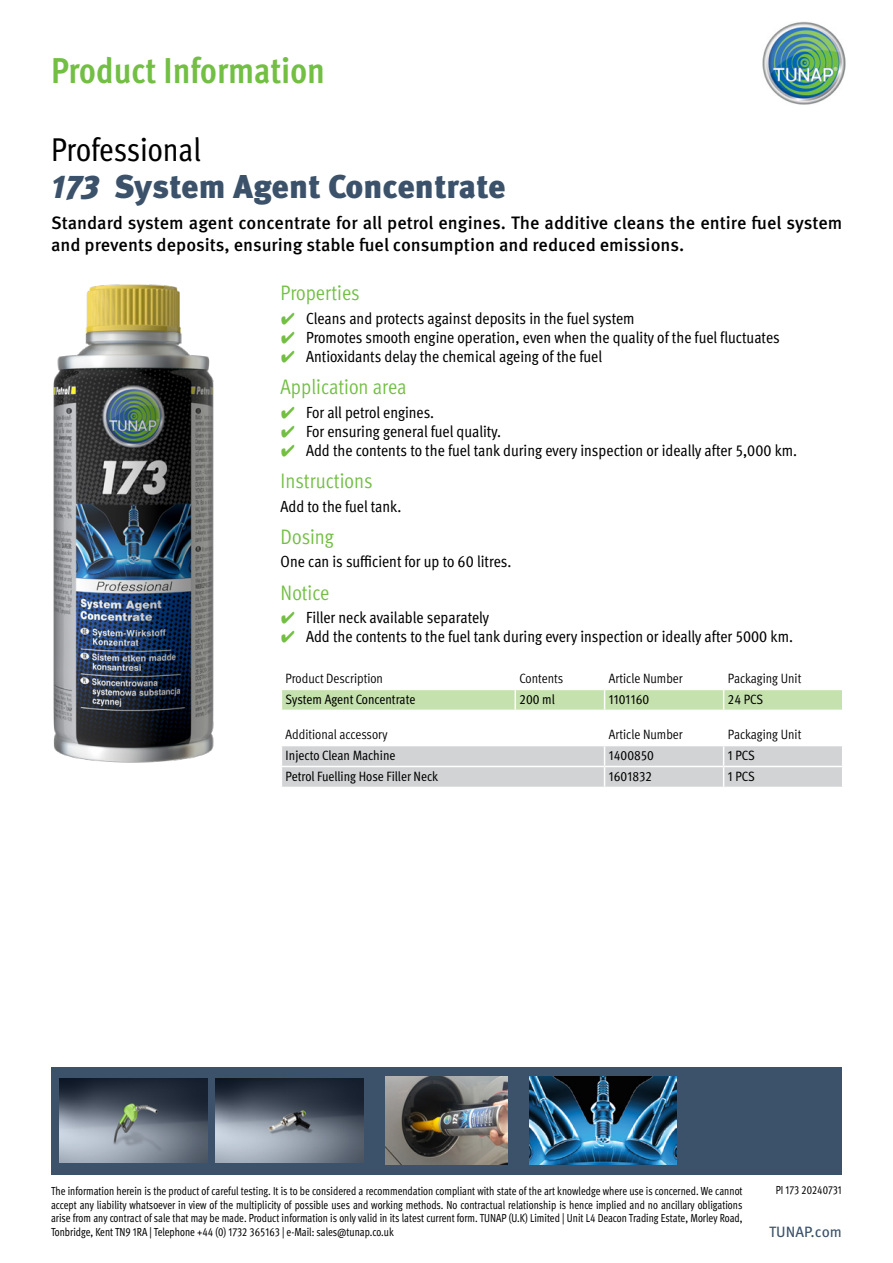
<style>
.page{position:relative;width:893px;height:1263px;background:#fff}
.page>*{position:absolute;margin:0;border:0;box-sizing:border-box;transform-origin:0 0}
.t1{font:700 condensed 36px "Meta Pro";color:#72bf44}
.t2{font:900 33px "Meta Pro";letter-spacing:-.005em;color:#3b526a}
.t3{font:condensed 33px "Meta Pro";letter-spacing:-.005em;color:#000}
.t4{font:condensed 21px "Meta Pro";color:#72bf44}
.t5{font:500 18px/21.6px "Meta Pro";color:#000}
.t6{font:condensed 16.2px "Meta Pro";color:#000}
.t7{font:15px "Meta Pro";color:#3b526a}
.t8{font:condensed 13.5px "Meta Pro";color:#000}
.t9{font:condensed 13.5px "Meta Pro";color:#000}
.t10{font:condensed 11.7px/13.5px "Meta Pro";color:#000;text-align:justify;scale:.92 1}
.s1{font-style:italic}
.s2{font-family:"Wuerth Global";font-stretch:normal;color:#72bf44}
</style>
<div class="page">
<img style="left:762px;top:21px;width:84px;height:84px">
<div style="left:51px;top:1068px;width:790px;height:107px;background:#3b526a"></div>
<img style="left:59px;top:1079px;width:148px;height:83px">
<img style="left:216px;top:1079px;width:148px;height:83px">
<img style="left:385px;top:1076px;width:122px;height:89px">
<img style="left:529px;top:1076px;width:147px;height:89px">
<img style="left:53px;top:284px;width:161px;height:479px">
<svg style="left:281px;top:689px;width:562px;height:21px;background:#c9e3b4"></svg>
<svg style="left:282px;top:746px;width:560px;height:41px;background:#d3d5d6"></svg>
<h1 class="t1" style="left:51px;top:43px;width:275px">Product Information</h1>
<h2 class="t3" style="left:51px;top:125px;width:151px">Professional</h2>
<h2 class="t2" style="left:51px;top:161px;width:456px"><span class="s1">173</span> System Agent Concentrate</h2>
<h3 class="t5" style="left:51px;top:211px;width:793px">Standard system agent concentrate for all petrol engines. The additive cleans the entire fuel system and prevents deposits, ensuring stable fuel consumption and reduced emissions.</h3>
<h3 class="t4" style="left:281px;top:278px;width:81px">Properties</h3>
<h3 class="t6" style="left:281px;top:306px;width:355px"><span class="s2">✔</span> Cleans and protects against deposits in the fuel system</h3>
<h3 class="t6" style="left:281px;top:325px;width:501px"><span class="s2">✔</span> Promotes smooth engine operation, even when the quality of the fuel fluctuates</h3>
<h3 class="t6" style="left:281px;top:344px;width:323px"><span class="s2">✔</span> Antioxidants delay the chemical ageing of the fuel</h3>
<h3 class="t4" style="left:281px;top:372px;width:128px">Application area</h3>
<h3 class="t6" style="left:281px;top:400px;width:155px"><span class="s2">✔</span> For all petrol engines.</h3>
<h3 class="t6" style="left:281px;top:419px;width:222px"><span class="s2">✔</span> For ensuring general fuel quality.</h3>
<h3 class="t6" style="left:281px;top:438px;width:518px"><span class="s2">✔</span> Add the contents to the fuel tank during every inspection or ideally after 5,000 km.</h3>
<h3 class="t4" style="left:281px;top:466px;width:94px">Instructions</h3>
<h3 class="t6" style="left:281px;top:494px;width:122px">Add to the fuel tank.</h3>
<h3 class="t4" style="left:281px;top:521px;width:55px">Dosing</h3>
<h3 class="t6" style="left:281px;top:550px;width:232px">One can is sufficient for up to 60 litres.</h3>
<h3 class="t4" style="left:281px;top:577px;width:50px">Notice</h3>
<h3 class="t6" style="left:281px;top:605px;width:210px"><span class="s2">✔</span> Filler neck available separately</h3>
<h3 class="t6" style="left:281px;top:624px;width:514px"><span class="s2">✔</span> Add the contents to the fuel tank during every inspection or ideally after 5000 km.</h3>
<p class="t9" style="left:286px;top:668px;width:99px">Product Description</p>
<p class="t9" style="left:519px;top:668px;width:45px">Contents</p>
<p class="t9" style="left:609px;top:668px;width:75px">Article Number</p>
<p class="t9" style="left:728px;top:668px;width:75px">Packaging Unit</p>
<p class="t8" style="left:286px;top:689px;width:131px">System Agent Concentrate</p>
<p class="t8" style="left:519px;top:689px;width:37px">200 ml</p>
<p class="t8" style="left:609px;top:689px;width:42px">1101160</p>
<p class="t8" style="left:728px;top:689px;width:37px">24 PCS</p>
<p class="t9" style="left:286px;top:725px;width:103px">Additional accessory</p>
<p class="t9" style="left:609px;top:725px;width:75px">Article Number</p>
<p class="t9" style="left:728px;top:725px;width:75px">Packaging Unit</p>
<p class="t8" style="left:286px;top:745px;width:111px">Injecto Clean Machine</p>
<p class="t8" style="left:609px;top:745px;width:47px">1400850</p>
<p class="t8" style="left:728px;top:745px;width:29px">1 PCS</p>
<p class="t8" style="left:286px;top:766px;width:154px">Petrol Fuelling Hose Filler Neck</p>
<p class="t8" style="left:609px;top:766px;width:45px">1601832</p>
<p class="t8" style="left:728px;top:766px;width:29px">1 PCS</p>
<p class="t10" style="left:51px;top:1184px;width:753px">The information herein is the product of careful testing. It is to be considered a recommendation compliant with state of the art knowledge where use is concerned. We cannot accept any liability whatsoever in view of the multiplicity of possible uses and working methods. No contractual relationship is hence implied and no ancillary obligations arise from any contract of sale that may be made. Product information is only valid in its latest current form. TUNAP (U.K) Limited | Unit L4 Deacon Trading Estate, Morley Road, Tonbridge, Kent TN9 1RA | Telephone +44 (0) 1732 365163 | e-Mail: sales@tunap.co.uk</p>
<p class="t10" style="left:776px;top:1182px;width:74px">PI 173 20240731</p>
<p class="t7" style="left:769px;top:1220px;width:74px">TUNAP.com</p>
</div>
